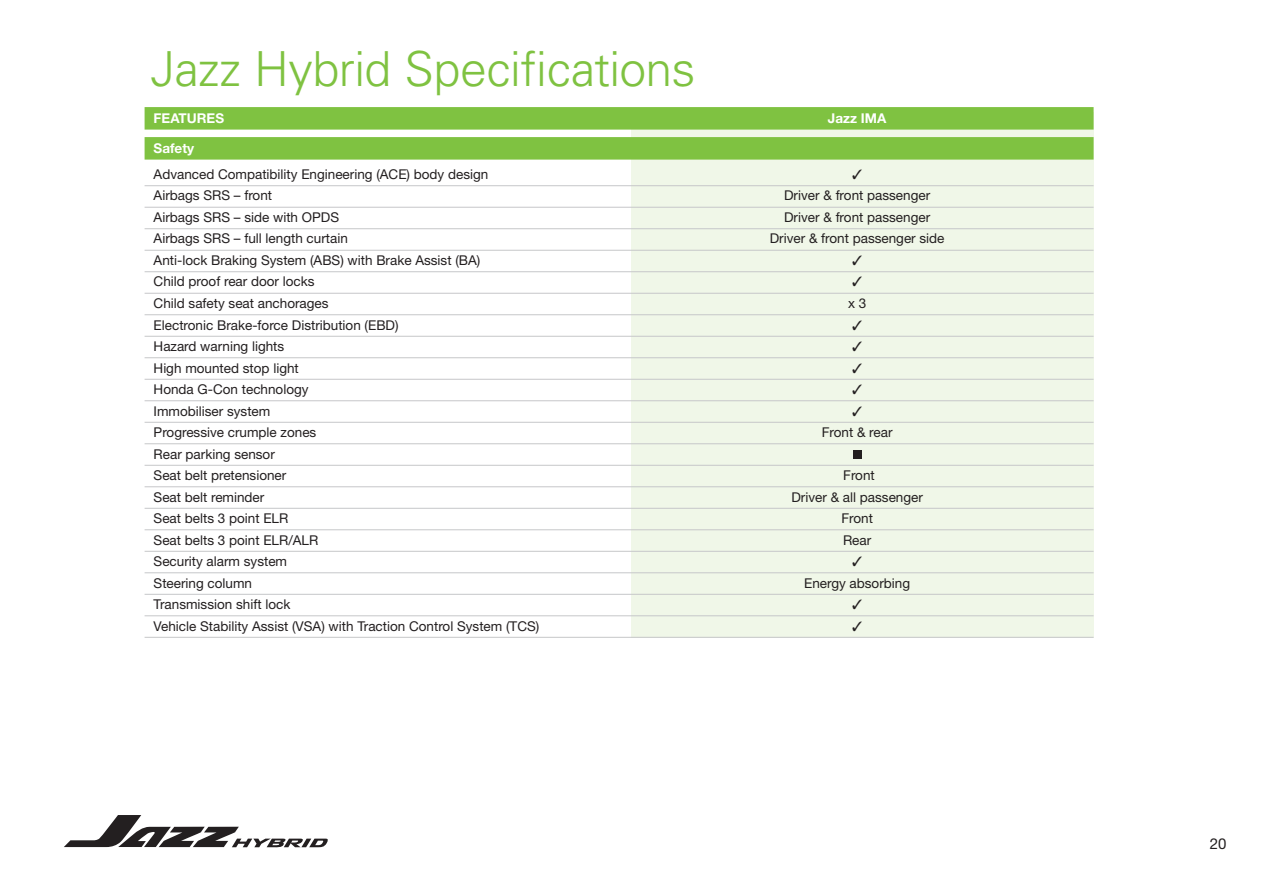
<style>
.page{position:relative;width:1263px;height:893px;background:#fff}
.page>*{position:absolute;margin:0;border:0;box-sizing:border-box;transform-origin:0 0}
.t1{font:300 48.3px "Univers";letter-spacing:-.01em;color:#7fc241}
.t2{font:15px "Helvetica Neue";color:#231f20}
.t3{font:13.5px "Helvetica Neue";color:#231f20}
.t4{font:700 13.5px "Helvetica Neue East A";color:#fff}
</style>
<div class="page">
<div style="left:631px;top:113px;width:462px;height:525px;background:#f0f7e8"></div>
<div style="left:145px;top:107px;width:948px;height:23px;background:#7fc241"></div>
<div style="left:145px;top:137px;width:948px;height:23px;background:#7fc241"></div>
<hr style="left:145px;top:185px;width:948px;height:1px;background:#c6c7c9">
<hr style="left:145px;top:207px;width:948px;height:1px;background:#c6c7c9">
<hr style="left:145px;top:228px;width:948px;height:1px;background:#c6c7c9">
<hr style="left:145px;top:250px;width:948px;height:1px;background:#c6c7c9">
<hr style="left:145px;top:271px;width:948px;height:1px;background:#c6c7c9">
<hr style="left:145px;top:293px;width:948px;height:1px;background:#c6c7c9">
<hr style="left:145px;top:314px;width:948px;height:1px;background:#c6c7c9">
<hr style="left:145px;top:336px;width:948px;height:1px;background:#c6c7c9">
<hr style="left:145px;top:357px;width:948px;height:1px;background:#c6c7c9">
<hr style="left:145px;top:379px;width:948px;height:1px;background:#c6c7c9">
<hr style="left:145px;top:400px;width:948px;height:1px;background:#c6c7c9">
<hr style="left:145px;top:422px;width:948px;height:1px;background:#c6c7c9">
<hr style="left:145px;top:443px;width:948px;height:1px;background:#c6c7c9">
<hr style="left:145px;top:465px;width:948px;height:1px;background:#c6c7c9">
<hr style="left:145px;top:486px;width:948px;height:1px;background:#c6c7c9">
<hr style="left:145px;top:508px;width:948px;height:1px;background:#c6c7c9">
<hr style="left:145px;top:529px;width:948px;height:1px;background:#c6c7c9">
<hr style="left:145px;top:551px;width:948px;height:1px;background:#c6c7c9">
<hr style="left:145px;top:572px;width:948px;height:1px;background:#c6c7c9">
<hr style="left:145px;top:594px;width:948px;height:1px;background:#c6c7c9">
<hr style="left:145px;top:615px;width:948px;height:1px;background:#c6c7c9">
<hr style="left:145px;top:637px;width:948px;height:1px;background:#c6c7c9">
<div style="left:853px;top:450px;width:8px;height:8px;background:#231f20"></div>
<svg style="left:64px;top:815px;width:264px;height:32px"></svg>
<p class="t1" style="left:151px;top:40px;width:546px">Jazz Hybrid Specifications</p>
<p class="t4" style="left:154px;top:110px;width:72px">FEATURES</p>
<p class="t4" style="left:828px;top:110px;width:60px">Jazz IMA</p>
<p class="t4" style="left:154px;top:140px;width:42px">Safety</p>
<p class="t3" style="left:154px;top:166px;width:336px">Advanced Compatibility Engineering (ACE) body design</p>
<p class="t3" style="left:154px;top:188px;width:120px">Airbags SRS – front</p>
<p class="t3" style="left:784px;top:188px;width:148px">Driver &amp; front passenger</p>
<p class="t3" style="left:154px;top:209px;width:187px">Airbags SRS – side with OPDS</p>
<p class="t3" style="left:784px;top:209px;width:148px">Driver &amp; front passenger</p>
<p class="t3" style="left:154px;top:231px;width:196px">Airbags SRS – full length curtain</p>
<p class="t3" style="left:770px;top:231px;width:176px">Driver &amp; front passenger side</p>
<p class="t3" style="left:154px;top:252px;width:328px">Anti-lock Braking System (ABS) with Brake Assist (BA)</p>
<p class="t3" style="left:154px;top:274px;width:163px">Child proof rear door locks</p>
<p class="t3" style="left:154px;top:295px;width:177px">Child safety seat anchorages</p>
<p class="t3" style="left:848px;top:295px;width:20px">x 3</p>
<p class="t3" style="left:154px;top:317px;width:247px">Electronic Brake-force Distribution (EBD)</p>
<p class="t3" style="left:154px;top:338px;width:132px">Hazard warning lights</p>
<p class="t3" style="left:154px;top:360px;width:147px">High mounted stop light</p>
<p class="t3" style="left:154px;top:381px;width:157px">Honda G-Con technology</p>
<p class="t3" style="left:154px;top:403px;width:118px">Immobiliser system</p>
<p class="t3" style="left:154px;top:424px;width:164px">Progressive crumple zones</p>
<p class="t3" style="left:822px;top:424px;width:72px">Front &amp; rear</p>
<p class="t3" style="left:154px;top:446px;width:123px">Rear parking sensor</p>
<p class="t3" style="left:154px;top:467px;width:134px">Seat belt pretensioner</p>
<p class="t3" style="left:843px;top:467px;width:33px">Front</p>
<p class="t3" style="left:154px;top:489px;width:112px">Seat belt reminder</p>
<p class="t3" style="left:791px;top:489px;width:133px">Driver &amp; all passenger</p>
<p class="t3" style="left:154px;top:510px;width:136px">Seat belts 3 point ELR</p>
<p class="t3" style="left:841px;top:510px;width:33px">Front</p>
<p class="t3" style="left:154px;top:532px;width:166px">Seat belts 3 point ELR/ALR</p>
<p class="t3" style="left:843px;top:532px;width:30px">Rear</p>
<p class="t3" style="left:154px;top:553px;width:135px">Security alarm system</p>
<p class="t3" style="left:154px;top:575px;width:100px">Steering column</p>
<p class="t3" style="left:804px;top:575px;width:107px">Energy absorbing</p>
<p class="t3" style="left:154px;top:596px;width:138px">Transmission shift lock</p>
<p class="t3" style="left:154px;top:618px;width:387px">Vehicle Stability Assist (VSA) with Traction Control System (TCS)</p>
<p class="t2" style="left:1210px;top:835px;width:18px">20</p>
</div>
